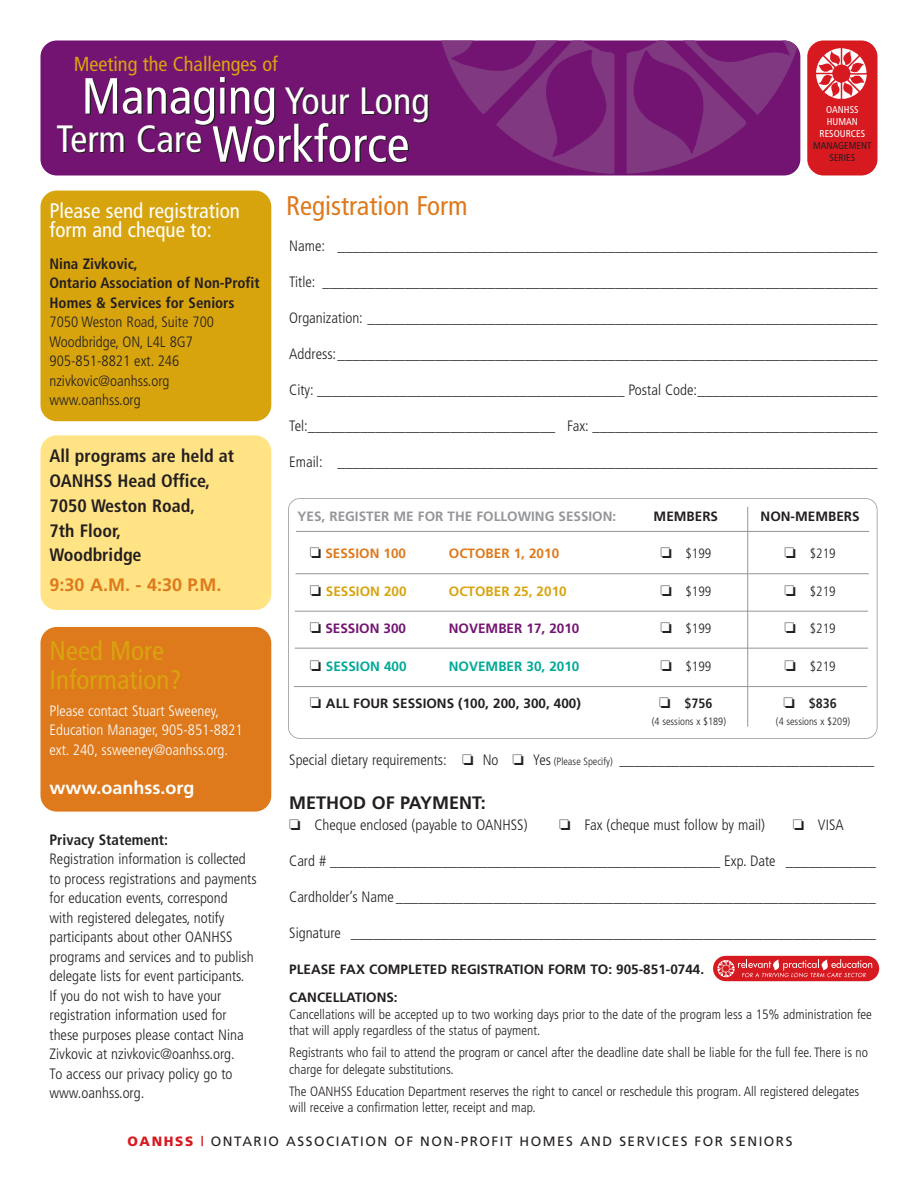
<style>
.page{position:relative;width:918px;height:1188px;background:#fff}
.page>*{position:absolute;margin:0;border:0;box-sizing:border-box;transform-origin:0 0}
.t1{font:condensed 50.7px/48.2px "Frutiger";color:#fff;text-align:center}
.t2{font:condensed 27px/28.5px "Frutiger";color:#d8a40e}
.t3{font:condensed 27px "Frutiger";color:#de791c}
.t4{font:condensed 21px/19.5px "Frutiger";color:#fff}
.t5{font:condensed 20.25px "Frutiger";color:#d8a40e}
.t6{font:700 condensed 18px/24.9px "Frutiger";color:#231f20}
.t7{font:700 18px "Frutiger";color:#de791c}
.t8{font:700 18px "Frutiger";color:#231f20}
.t9{font:700 18px "Frutiger";color:#fff}
.t10{font:300 condensed 15px/19.5px "Frutiger";color:#231f20}
.t11{font:700 condensed 15px/19.5px "Frutiger";color:#231f20}
.t12{font:300 condensed 15px/19.5px "Frutiger";color:#fff}
.t13{font:300 condensed 13.5px/16.5px "Frutiger";color:#231f20}
.t14{font:700 13.5px/28.5px "Frutiger";color:#231f20}
.t15{font:13.5px "Frutiger";letter-spacing:.11em;color:#231f20}
.t16{font:700 13.5px "Frutiger";color:#939598}
.t17{font:700 13.5px "Frutiger";color:#731472}
.t18{font:700 13.5px "Frutiger";color:#00a997}
.t19{font:700 13.5px "Frutiger";color:#d8a40e}
.t20{font:700 13.5px "Frutiger";color:#de791c}
.t21{font:700 condensed 13.5px "Frutiger";color:#231f20}
.t22{font:300 condensed 10.5px "Frutiger";color:#231f20}
.t23{font:condensed 9.9px/12px "Frutiger";color:#fff;text-align:center}
.t24{font:condensed 9.9px/12px "Frutiger";color:#231f20;text-align:center}
.s1{font-size:37.95px}
.s2{color:#231f20}
.s3{font-size:10.5px}
.s4{font-weight:900;color:#d71920}
.s5{font-weight:700;color:#d71920}
</style>
<div class="page">
<div style="left:288px;top:498px;width:590px;height:241px;border:2px solid #939598;border-radius:12px"></div>
<div style="left:40px;top:435px;width:231px;height:175px;background:#ffe384;border-radius:16px"></div>
<div style="left:40px;top:191px;width:231px;height:230px;background:#d8a40e;border-radius:16px"></div>
<div style="left:40px;top:627px;width:231px;height:185px;background:#de791c;border-radius:16px"></div>
<hr style="left:747px;top:507px;width:1px;height:220px;background:#939598">
<hr style="left:296px;top:531px;width:573px;height:1px;background:#939598">
<div style="left:713px;top:956px;width:166px;height:25px;background:#d71920;border-radius:13px"></div>
<svg style="left:717px;top:959px;width:155px;height:18px"></svg>
<hr style="left:296px;top:573px;width:573px;height:1px;background:#939598">
<hr style="left:295px;top:611px;width:573px;height:1px;background:#939598">
<hr style="left:295px;top:648px;width:573px;height:1px;background:#939598">
<hr style="left:294px;top:686px;width:573px;height:1px;background:#939598">
<div style="left:40px;top:40px;width:760px;height:136px;background:#731472;border-radius:16px"></div>
<img style="left:419px;top:40px;width:381px;height:136px">
<div style="left:807px;top:40px;width:71px;height:136px;background:#d71920;border-radius:16px"></div>
<img style="left:816px;top:48px;width:51px;height:51px">
<h3 class="t5" style="left:74px;top:56px;width:206px">Meeting the Challenges of</h3>
<h1 class="t1" style="left:56px;top:76px;width:375px">Managing <span class="s1">Your Long<br></span><sup>Term</sup> <sup>Care</sup> Workforce</h1>
<p class="t23" style="left:820px;top:105px;width:47px">OANHSS<br>HUMAN<br>RESOURCES</p>
<p class="t24" style="left:813px;top:141px;width:60px">MANAGEMENT<br>SERIES</p>
<h3 class="t4" style="left:50px;top:203px;width:192px">Please send registration form and cheque to:</h3>
<p class="t11" style="left:50px;top:255px;width:212px">Nina Zivkovic,<br>Ontario Association of Non-Profit<br>Homes &amp; Services for Seniors</p>
<p class="t10" style="left:50px;top:314px;width:166px">7050 Weston Road, Suite 700<br>Woodbridge, ON, L4L 8G7<br>905-851-8821 ext. 246 nzivkovic@oanhss.org www.oanhss.org</p>
<p class="t6" style="left:50px;top:445px;width:186px">All programs are held at<br>OANHSS Head Office,<br>7050 Weston Road,<br>7th Floor,<br>Woodbridge</p>
<p class="t7" style="left:50px;top:578px;width:173px">9:30 A.M. - 4:30 P.M.</p>
<h2 class="t2" style="left:50px;top:639px;width:134px">Need More<br>Information?</h2>
<p class="t12" style="left:50px;top:702px;width:195px">Please contact Stuart Sweeney,<br>Education Manager, 905-851-8821 ext. 240, ssweeney@oanhss.org.</p>
<p class="t9" style="left:50px;top:780px;width:146px">www.oanhss.org</p>
<p class="t11" style="left:50px;top:831px;width:120px">Privacy Statement:</p>
<p class="t10" style="left:50px;top:851px;width:209px">Registration information is collected to process registrations and payments for education events, correspond<br>with registered delegates, notify participants about other OANHSS programs and services and to publish delegate lists for event participants.<br>If you do not wish to have your registration information used for these purposes please contact Nina Zivkovic at nzivkovic@oanhss.org.<br>To access our privacy policy go to www.oanhss.org.</p>
<h2 class="t3" style="left:286px;top:195px;width:183px">Registration Form</h2>
<p class="t10" style="left:289px;top:237px;width:590px">Name: ________________________________________________________________________</p>
<p class="t10" style="left:289px;top:273px;width:590px">Title: __________________________________________________________________________</p>
<p class="t10" style="left:289px;top:309px;width:590px">Organization: ____________________________________________________________________</p>
<p class="t10" style="left:289px;top:345px;width:590px">Address:________________________________________________________________________</p>
<p class="t10" style="left:289px;top:381px;width:590px">City: _________________________________________ Postal Code:________________________</p>
<p class="t10" style="left:289px;top:417px;width:590px">Tel:_________________________________ Fax: ______________________________________</p>
<p class="t10" style="left:289px;top:453px;width:590px">Email: ________________________________________________________________________</p>
<p class="t16" style="left:298px;top:511px;width:320px">YES, REGISTER ME FOR THE FOLLOWING SESSION:</p>
<p class="t14" style="left:654px;top:503px;width:66px">MEMBERS</p>
<p class="t14" style="left:761px;top:503px;width:100px">NON-MEMBERS</p>
<p class="t20" style="left:310px;top:548px;width:98px"><span class="s2">❏</span> SESSION 100</p>
<p class="t20" style="left:449px;top:548px;width:112px">OCTOBER 1, 2010</p>
<p class="t13" style="left:660px;top:546px;width:53px">❏ $199</p>
<p class="t13" style="left:785px;top:546px;width:53px">❏ $219</p>
<p class="t19" style="left:310px;top:586px;width:98px"><span class="s2">❏</span> SESSION 200</p>
<p class="t19" style="left:449px;top:586px;width:119px">OCTOBER 25, 2010</p>
<p class="t13" style="left:660px;top:584px;width:53px">❏ $199</p>
<p class="t13" style="left:785px;top:584px;width:53px">❏ $219</p>
<p class="t17" style="left:310px;top:623px;width:98px"><span class="s2">❏</span> SESSION 300</p>
<p class="t17" style="left:449px;top:623px;width:132px">NOVEMBER 17, 2010</p>
<p class="t13" style="left:660px;top:621px;width:53px">❏ $199</p>
<p class="t13" style="left:785px;top:621px;width:53px">❏ $219</p>
<p class="t18" style="left:310px;top:661px;width:98px"><span class="s2">❏</span> SESSION 400</p>
<p class="t18" style="left:449px;top:661px;width:132px">NOVEMBER 30, 2010</p>
<p class="t13" style="left:660px;top:659px;width:53px">❏ $199</p>
<p class="t13" style="left:785px;top:659px;width:53px">❏ $219</p>
<p class="t14" style="left:310px;top:690px;width:273px">❏ ALL FOUR SESSIONS (100, 200, 300, 400)</p>
<p class="t21" style="left:659px;top:698px;width:55px">❏ $756</p>
<p class="t21" style="left:783px;top:698px;width:55px">❏ $836</p>
<p class="t22" style="left:652px;top:717px;width:76px">(4 sessions x $189)</p>
<p class="t22" style="left:776px;top:717px;width:76px">(4 sessions x $209)</p>
<p class="t10" style="left:289px;top:752px;width:587px">Special dietary requirements: ❏ No ❏ Yes <span class="s3">(Please Specify)</span> __________________________________</p>
<p class="t8" style="left:289px;top:795px;width:198px">METHOD OF PAYMENT:</p>
<p class="t10" style="left:289px;top:816px;width:240px">❏ Cheque enclosed (payable to OANHSS)</p>
<p class="t10" style="left:559px;top:816px;width:207px">❏ Fax (cheque must follow by mail)</p>
<p class="t10" style="left:793px;top:816px;width:53px">❏ VISA</p>
<p class="t10" style="left:289px;top:852px;width:588px">Card # ____________________________________________________ Exp. Date ____________</p>
<p class="t10" style="left:289px;top:888px;width:588px">Cardholder’s Name ________________________________________________________________</p>
<p class="t10" style="left:289px;top:924px;width:588px">Signature ______________________________________________________________________</p>
<p class="t14" style="left:289px;top:956px;width:416px">PLEASE FAX COMPLETED REGISTRATION FORM TO: 905-851-0744.<br>CANCELLATIONS:</p>
<p class="t13" style="left:289px;top:1007px;width:584px">Cancellations will be accepted up to two working days prior to the date of the program less a 15% administration fee that will apply regardless of the status of payment.</p>
<p class="t13" style="left:289px;top:1045px;width:580px">Registrants who fail to attend the program or cancel after the deadline date shall be liable for the full fee. There is no charge for delegate substitutions.</p>
<p class="t13" style="left:289px;top:1084px;width:572px">The OANHSS Education Department reserves the right to cancel or reschedule this program. All registered delegates will receive a confirmation letter, receipt and map.</p>
<p class="t15" style="left:127px;top:1135px;width:666px"><span class="s4">OANHSS</span> <span class="s5">|</span> ONTARIO ASSOCIATION OF NON-PROFIT HOMES AND SERVICES FOR SENIORS</p>
</div>
